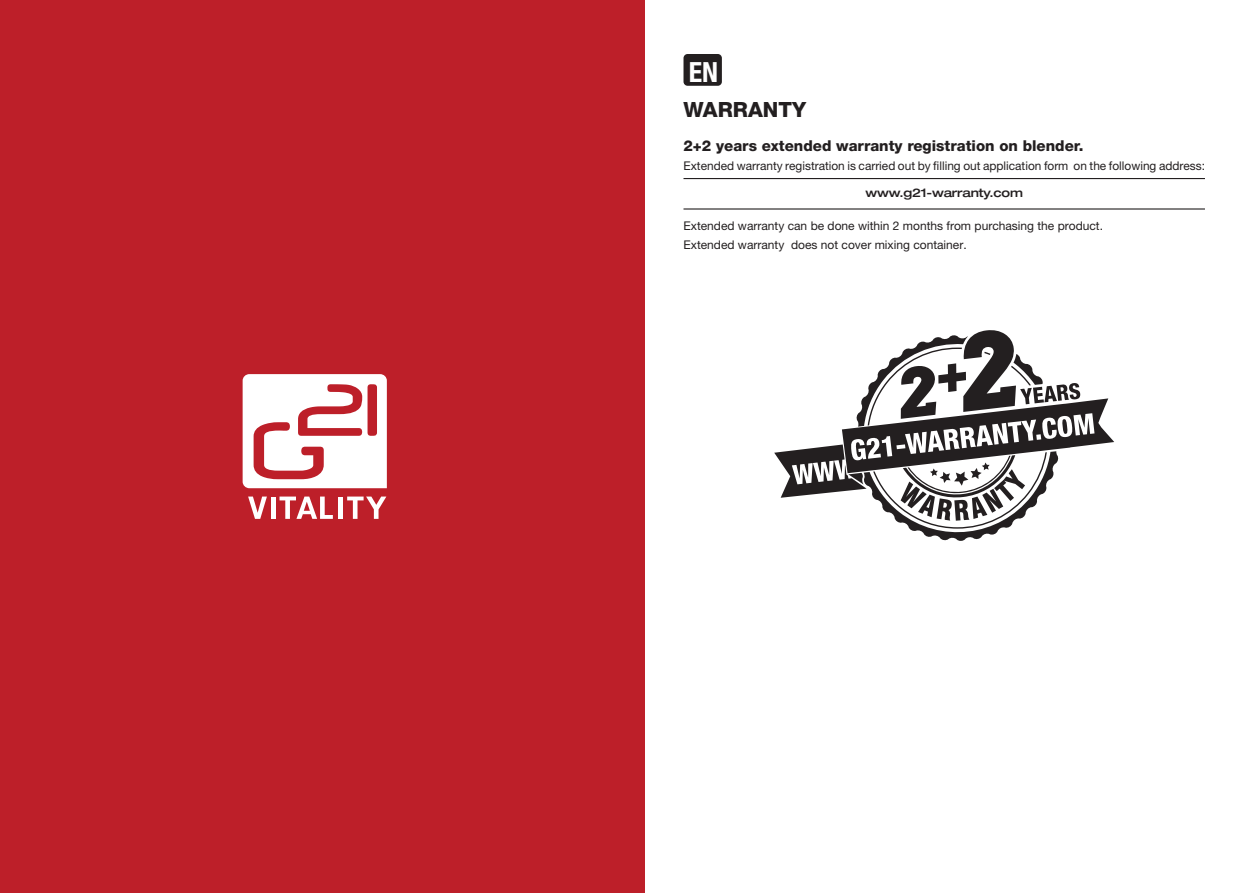
<style>
.page{position:relative;width:1259px;height:893px;background:#fff}
.page>*{position:absolute;margin:0;border:0;box-sizing:border-box;transform-origin:0 0}
.t1{font:700 condensed 27.9px "Helvetica Neue LT Pro";color:#fff}
.t2{font:800 21px "Helvetica Neue LT Pro";color:#231f20}
.t3{font:800 15px "Helvetica Neue LT Pro";color:#231f20}
.t4{font:12px/18.6px "Helvetica Neue LT Pro";color:#231f20}
.t5{font:500 expanded 12px "Helvetica Neue LT Pro";letter-spacing:-.02em;color:#231f20}
</style>
<div class="page">
<div style="left:0;top:0;width:644px;height:893px;background:#bd1f29"></div>
<div style="left:683px;top:54px;width:39px;height:32px;background:#231f20;border-radius:4px"></div>
<hr style="left:683px;top:178px;width:522px;height:1px;background:#231f20">
<hr style="left:683px;top:208px;width:522px;height:2px;background:#231f20">
<svg style="left:774px;top:330px;width:340px;height:211px"></svg>
<svg style="left:243px;top:374px;width:144px;height:114px"></svg>
<svg style="left:248px;top:497px;width:19px;height:22px"></svg>
<hr style="left:271px;top:497px;width:4px;height:22px;background:#fff">
<svg style="left:279px;top:497px;width:54px;height:22px"></svg>
<hr style="left:338px;top:497px;width:4px;height:22px;background:#fff">
<svg style="left:347px;top:497px;width:39px;height:22px"></svg>
<h1 class="t1" style="left:689px;top:55px;width:31px">EN</h1>
<h2 class="t2" style="left:683px;top:97px;width:124px">WARRANTY</h2>
<p class="t3" style="left:683px;top:137px;width:401px">2+2 years extended warranty registration on blender.</p>
<p class="t4" style="left:683px;top:156px;width:523px">Extended warranty registration is carried out by filling out application form on the following address:</p>
<p class="t5" style="left:865px;top:185px;width:159px">www.g21-warranty.com</p>
<p class="t4" style="left:683px;top:216px;width:421px">Extended warranty can be done within 2 months from purchasing the product.<br>Extended warranty does not cover mixing container.</p>
</div>
